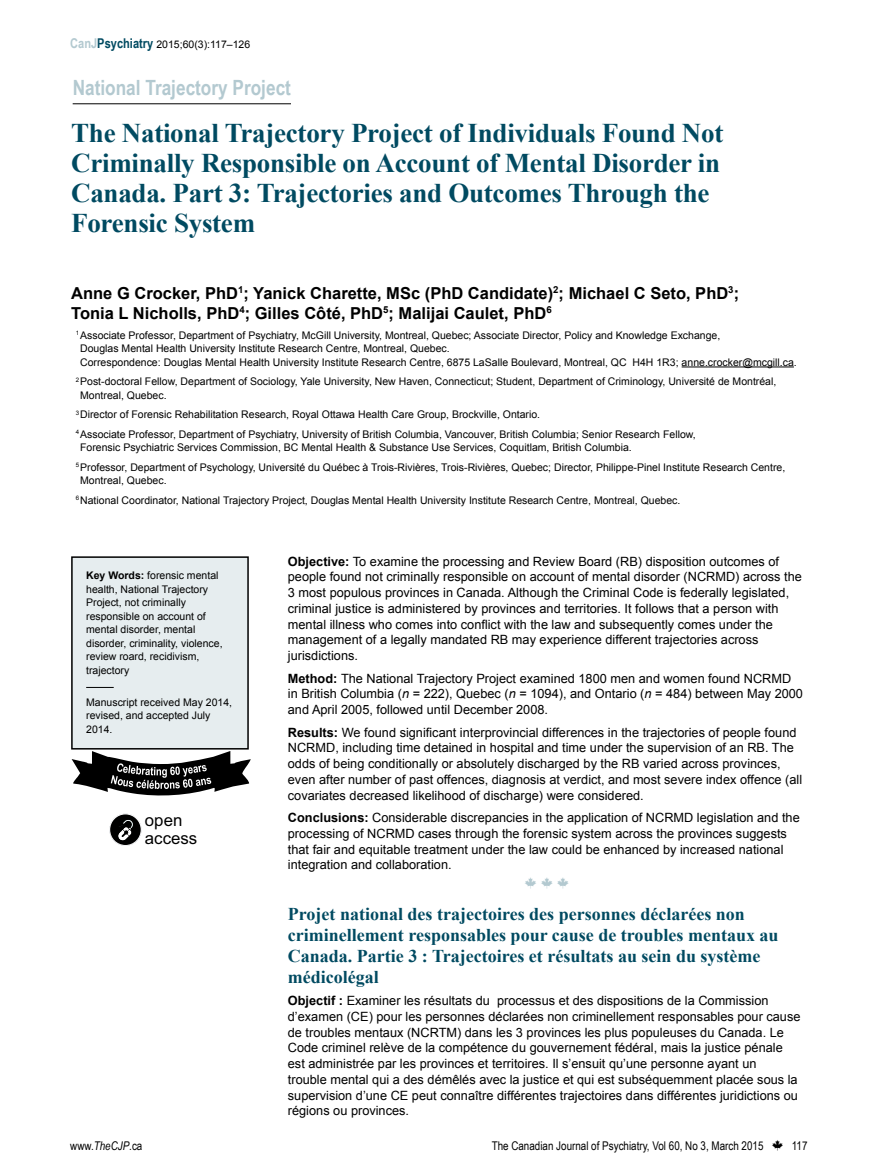
<style>
.page{position:relative;width:878px;height:1175px;background:#fff}
.page>*{position:absolute;margin:0;border:0;box-sizing:border-box;transform-origin:0 0}
.t1{font:700 27px/30px "Times New Roman";letter-spacing:-.01em;color:#004a61}
.t2{font:700 21px "Arial Narrow";color:#b3c9d0}
.t3{font:700 18px/21px "Times New Roman";color:#004a61}
.t4{font:16.8px/18.8px "Arial";color:#000}
.t5{font:700 16.5px/19.8px "Arial";color:#000}
.t6{font:12.75px/15.8px "Arial";color:#000}
.t7{font:12px "Arial Narrow";color:#000}
.t8{font:10.5px/13.5px "Arial";color:#000}
.s1{font-family:"Arial Narrow";font-weight:700;font-size:13.5px;color:#b3c9d0}
.s2{font-family:"Arial Narrow";font-weight:700;font-size:13.5px;color:#004a61}
.s3{font-weight:700}
.s4{font-style:italic}
</style>
<div class="page">
<hr style="left:73px;top:103px;width:218px;height:1px;background:#000">
<hr style="left:681px;top:366px;width:112px;height:1px;background:#000">
<div style="left:72px;top:557px;width:176px;height:191px;background:#e6edef"></div>
<svg style="left:86px;top:687px;width:28px;height:1px"></svg>
<div style="left:71px;top:556px;width:178px;height:193px;border:2px solid #000"></div>
<svg style="left:72px;top:751px;width:179px;height:44px"></svg>
<svg style="left:109px;top:813px;width:32px;height:32px"></svg>
<div style="left:110px;top:814px;width:31px;height:31px;background:#000;border-radius:50%"></div>
<svg style="left:114px;top:819px;width:19px;height:21px"></svg>
<p class="t8" style="left:70px;top:38px;width:181px"><span class="s1">CanJ</span><span class="s2">Psychiatry</span> 2015;60(3):117–126</p>
<h2 class="t2" style="left:73px;top:71px;width:220px">National Trajectory Project</h2>
<h1 class="t1" style="left:71px;top:117px;width:653px">The National Trajectory Project of Individuals Found Not Criminally Responsible on Account of Mental Disorder in Canada. Part 3: Trajectories and Outcomes Through the Forensic System</h1>
<p class="t5" style="left:71px;top:283px;width:669px">Anne G Crocker, PhD<sup>1</sup>; Yanick Charette, MSc (PhD Candidate)<sup>2</sup>; Michael C Seto, PhD<sup>3</sup>;<br>Tonia L Nicholls, PhD<sup>4</sup>; Gilles Côté, PhD<sup>5</sup>; Malijai Caulet, PhD<sup>6</sup></p>
<p class="t8" style="left:80px;top:328px;width:718px;text-indent:-4px"><sup>1</sup> Associate Professor, Department of Psychiatry, McGill University, Montreal, Quebec; Associate Director, Policy and Knowledge Exchange,<br>Douglas Mental Health University Institute Research Centre, Montreal, Quebec.<br>Correspondence: Douglas Mental Health University Institute Research Centre, 6875 LaSalle Boulevard, Montreal, QC H4H 1R3; anne.crocker@mcgill.ca.</p>
<p class="t8" style="left:80px;top:375px;width:697px;text-indent:-4px"><sup>2</sup> Post-doctoral Fellow, Department of Sociology, Yale University, New Haven, Connecticut; Student, Department of Criminology, Université de Montréal,<br>Montreal, Quebec.</p>
<p class="t8" style="left:76px;top:405px;width:621px;line-height:19.5px"><sup>3</sup> Director of Forensic Rehabilitation Research, Royal Ottawa Health Care Group, Brockville, Ontario.<br><sup>4</sup> Associate Professor, Department of Psychiatry, University of British Columbia, Vancouver, British Columbia; Senior Research Fellow,</p>
<p class="t8" style="left:76px;top:438px;width:711px;line-height:19.5px;text-indent:4px">Forensic Psychiatric Services Commission, BC Mental Health &amp; Substance Use Services, Coquitlam, British Columbia.<br><sup>5</sup> Professor, Department of Psychology, Université du Québec à Trois-Rivières, Trois-Rivières, Quebec; Director, Philippe-Pinel Institute Research Centre,</p>
<p class="t8" style="left:76px;top:471px;width:606px;line-height:19.5px;text-indent:4px">Montreal, Quebec.<br><sup>6</sup> National Coordinator, National Trajectory Project, Douglas Mental Health University Institute Research Centre, Montreal, Quebec.</p>
<p class="t8" style="left:86px;top:568px;width:138px"><span class="s3">Key Words:</span> forensic mental health, National Trajectory<br>Project, not criminally responsible on account of mental disorder, mental disorder, criminality, violence, review roard, recidivism, trajectory</p>
<p class="t8" style="left:86px;top:695px;width:147px">Manuscript received May 2014, revised, and accepted July<br>2014.</p>
<h3 class="t4" style="left:145px;top:810px;width:54px">open access</h3>
<p class="t6" style="left:288px;top:553px;width:515px"><span class="s3">Objective:</span> To examine the processing and Review Board (RB) disposition outcomes of people found not criminally responsible on account of mental disorder (NCRMD) across the 3 most populous provinces in Canada. Although the Criminal Code is federally legislated, criminal justice is administered by provinces and territories. It follows that a person with mental illness who comes into conflict with the law and subsequently comes under the management of a legally mandated RB may experience different trajectories across jurisdictions.</p>
<p class="t6" style="left:288px;top:670px;width:516px"><span class="s3">Method:</span> The National Trajectory Project examined 1800 men and women found NCRMD in British Columbia (<span class="s4">n</span> = 222), Quebec (<span class="s4">n</span> = 1094), and Ontario (<span class="s4">n</span> = 484) between May 2000 and April 2005, followed until December 2008.</p>
<p class="t6" style="left:288px;top:724px;width:516px"><span class="s3">Results:</span> We found significant interprovincial differences in the trajectories of people found NCRMD, including time detained in hospital and time under the supervision of an RB. The odds of being conditionally or absolutely discharged by the RB varied across provinces, even after number of past offences, diagnosis at verdict, and most severe index offence (all covariates decreased likelihood of discharge) were considered.</p>
<p class="t6" style="left:288px;top:810px;width:513px"><span class="s3">Conclusions:</span> Considerable discrepancies in the application of NCRMD legislation and the processing of NCRMD cases through the forensic system across the provinces suggests that fair and equitable treatment under the law could be enhanced by increased national integration and collaboration.</p>
<h3 class="t3" style="left:288px;top:902px;width:492px">Projet national des trajectoires des personnes déclarées non criminellement responsables pour cause de troubles mentaux au Canada. Partie 3 : Trajectoires et résultats au sein du système médicolégal</h3>
<p class="t6" style="left:288px;top:993px;width:514px"><span class="s3">Objectif :</span> Examiner les résultats du processus et des dispositions de la Commission d’examen (CE) pour les personnes déclarées non criminellement responsables pour cause de troubles mentaux (NCRTM) dans les 3 provinces les plus populeuses du Canada. Le Code criminel relève de la compétence du gouvernement fédéral, mais la justice pénale est administrée par les provinces et territoires. Il s’ensuit qu’une personne ayant un<br>trouble mental qui a des démêlés avec la justice et qui est subséquemment placée sous la supervision d’une CE peut connaître différentes trajectoires dans différentes juridictions ou régions ou provinces.</p>
<p class="t7" style="left:70px;top:1136px;width:74px">www.<span class="s4">TheCJP</span>.ca</p>
<p class="t7" style="left:491px;top:1136px;width:273px">The Canadian Journal of Psychiatry, Vol 60, No 3, March 2015</p>
<p class="t7" style="left:791px;top:1136px;width:17px">117</p>
</div>
